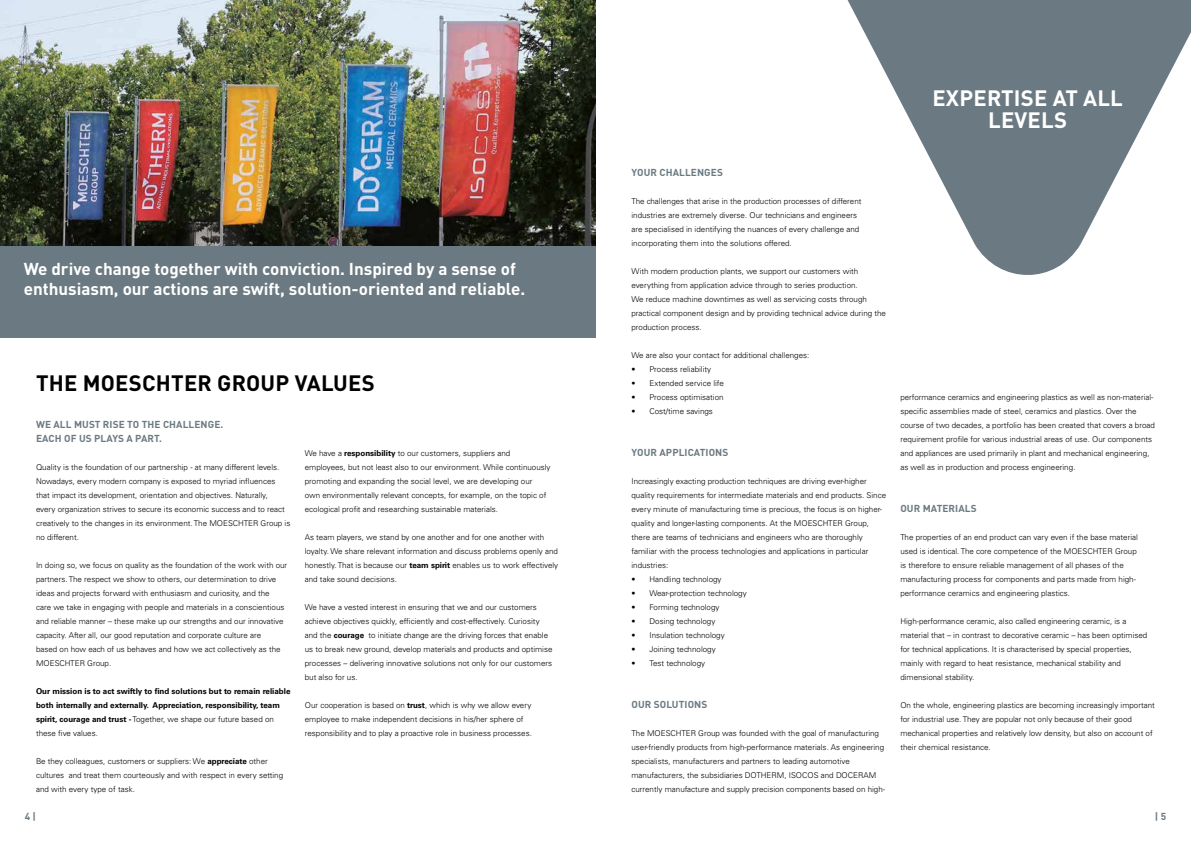
<style>
.page{position:relative;width:1191px;height:842px;background:#fff}
.page>*{position:absolute;margin:0;border:0;box-sizing:border-box;transform-origin:0 0}
.t1{font:700 22px "DIN Pro";letter-spacing:.01em;color:#000}
.t2{font:700 22px/22px "DIN Pro";letter-spacing:.01em;color:#fff;text-align:center}
.t3{font:700 17px/20px "DIN Pro";color:#fff}
.t4{font:700 10px/14px "DIN Pro";letter-spacing:.01em;color:#6b7a82}
.t5{font:300 8px/14px "Univers LT Std";color:#000}
.t6{font:700 8px/14px "Univers LT Std";color:#000}
.s1{font-weight:300}
.s2{font-weight:700}
</style>
<div class="page">
<svg style="left:847px;top:0;width:344px;height:275px;fill:#6b7a82"></svg>
<img style="left:0;top:0;width:595px;height:247px">
<div style="left:0;top:247px;width:595px;height:91px;background:#6b7a82"></div>
<h2 class="t3" style="left:24px;top:258px;width:503px">We drive change together with conviction. Inspired by a sense of enthusiasm, our actions are swift, solution-oriented and reliable.</h2>
<h1 class="t1" style="left:36px;top:366px;width:340px">THE MOESCHTER GROUP VALUES</h1>
<p class="t4" style="left:36px;top:417px;width:189px">WE ALL MUST RISE TO THE CHALLENGE.<br>EACH OF US PLAYS A PART.</p>
<p class="t5" style="left:36px;top:460px;width:256px">Quality is the foundation of our partnership - at many different levels.<br>Nowadays, every modern company is exposed to myriad influences that impact its development, orientation and objectives. Naturally,<br>every organization strives to secure its economic success and to react creatively to the changes in its environment. The MOESCHTER Group is no different.</p>
<p class="t5" style="left:36px;top:558px;width:253px">In doing so, we focus on quality as the foundation of the work with our partners. The respect we show to others, our determination to drive ideas and projects forward with enthusiasm and curiosity, and the<br>care we take in engaging with people and materials in a conscientious and reliable manner – these make up our strengths and our innovative capacity. After all, our good reputation and corporate culture are<br>based on how each of us behaves and how we act collectively as the MOESCHTER Group.</p>
<p class="t6" style="left:36px;top:684px;width:256px">Our mission is to act swiftly to find solutions but to remain reliable both internally and externally. Appreciation, responsibility, team spirit, courage and trust - <span class="s1">Together, we shape our future based on these five values.</span></p>
<p class="t5" style="left:36px;top:754px;width:249px">Be they colleagues, customers or suppliers: We <span class="s2">appreciate</span> other cultures and treat them courteously and with respect in every setting and with every type of task.</p>
<p class="t5" style="left:305px;top:446px;width:247px">We have a <span class="s2">responsibility</span> to our customers, suppliers and employees, but not least also to our environment. While continuously promoting and expanding the social level, we are developing our<br>own environmentally relevant concepts, for example, on the topic of ecological profit and researching sustainable materials.</p>
<p class="t5" style="left:305px;top:530px;width:255px">As team players, we stand by one another and for one another with loyalty. We share relevant information and discuss problems openly and honestly. That is because our <span class="s2">team spirit</span> enables us to work effectively and take sound decisions.</p>
<p class="t5" style="left:305px;top:600px;width:249px">We have a vested interest in ensuring that we and our customers achieve objectives quickly, efficiently and cost-effectively. Curiosity and the <span class="s2">courage</span> to initiate change are the driving forces that enable us to break new ground, develop materials and products and optimise processes – delivering innovative solutions not only for our customers but also for us.</p>
<p class="t5" style="left:305px;top:698px;width:229px">Our cooperation is based on <span class="s2">trust</span>, which is why we allow every employee to make independent decisions in his/her sphere of responsibility and to play a proactive role in business processes.</p>
<h1 class="t2" style="left:932px;top:85px;width:192px">EXPERTISE AT ALL<br>LEVELS</h1>
<p class="t4" style="left:631px;top:165px;width:93px">YOUR CHALLENGES</p>
<p class="t5" style="left:631px;top:194px;width:231px">The challenges that arise in the production processes of different industries are extremely diverse. Our technicians and engineers are specialised in identifying the nuances of every challenge and incorporating them into the solutions offered.</p>
<p class="t5" style="left:631px;top:264px;width:256px">With modern production plants, we support our customers with everything from application advice through to series production.<br>We reduce machine downtimes as well as servicing costs through practical component design and by providing technical advice during the production process.</p>
<p class="t5" style="left:631px;top:348px;width:179px">We are also your contact for additional challenges:</p>
<p class="t5" style="left:631px;top:362px;width:81px">• Process reliability</p>
<p class="t5" style="left:631px;top:376px;width:94px">• Extended service life</p>
<p class="t5" style="left:631px;top:390px;width:94px">• Process optimisation</p>
<p class="t5" style="left:631px;top:404px;width:83px">• Cost/time savings</p>
<p class="t4" style="left:631px;top:445px;width:98px">YOUR APPLICATIONS</p>
<p class="t5" style="left:631px;top:474px;width:256px">Increasingly exacting production techniques are driving ever-higher quality requirements for intermediate materials and end products. Since every minute of manufacturing time is precious, the focus is on higher&shy;quality and longer-lasting components. At the MOESCHTER Group, there are teams of technicians and engineers who are thoroughly familiar with the process technologies and applications in particular industries:</p>
<p class="t5" style="left:631px;top:572px;width:92px">• Handling technology</p>
<p class="t5" style="left:631px;top:586px;width:117px">• Wear-protection technology</p>
<p class="t5" style="left:631px;top:600px;width:89px">• Forming technology</p>
<p class="t5" style="left:631px;top:614px;width:85px">• Dosing technology</p>
<p class="t5" style="left:631px;top:628px;width:95px">• Insulation technology</p>
<p class="t5" style="left:631px;top:642px;width:86px">• Joining technology</p>
<p class="t5" style="left:631px;top:656px;width:75px">• Test technology</p>
<p class="t4" style="left:631px;top:697px;width:77px">OUR SOLUTIONS</p>
<p class="t5" style="left:631px;top:726px;width:255px">The MOESCHTER Group was founded with the goal of manufacturing user-friendly products from high-performance materials. As engineering specialists, manufacturers and partners to leading automotive manufacturers, the subsidiaries DOTHERM, ISOCOS and DOCERAM currently manufacture and supply precision components based on high-</p>
<p class="t5" style="left:900px;top:390px;width:256px">performance ceramics and engineering plastics as well as non-material&shy;specific assemblies made of steel, ceramics and plastics. Over the course of two decades, a portfolio has been created that covers a broad requirement profile for various industrial areas of use. Our components and appliances are used primarily in plant and mechanical engineering, as well as in production and process engineering.</p>
<p class="t4" style="left:900px;top:501px;width:78px">OUR MATERIALS</p>
<p class="t5" style="left:900px;top:530px;width:239px">The properties of an end product can vary even if the base material used is identical. The core competence of the MOESCHTER Group is therefore to ensure reliable management of all phases of the manufacturing process for components and parts made from high&shy;performance ceramics and engineering plastics.</p>
<p class="t5" style="left:900px;top:614px;width:248px">High-performance ceramic, also called engineering ceramic, is a material that – in contrast to decorative ceramic – has been optimised for technical applications. It is characterised by special properties, mainly with regard to heat resistance, mechanical stability and dimensional stability.</p>
<p class="t5" style="left:900px;top:698px;width:256px">On the whole, engineering plastics are becoming increasingly important for industrial use. They are popular not only because of their good mechanical properties and relatively low density, but also on account of their chemical resistance.</p>
<p class="t4" style="left:25px;top:809px;width:13px">4 |</p>
<p class="t4" style="left:1155px;top:809px;width:13px">| 5</p>
</div>
